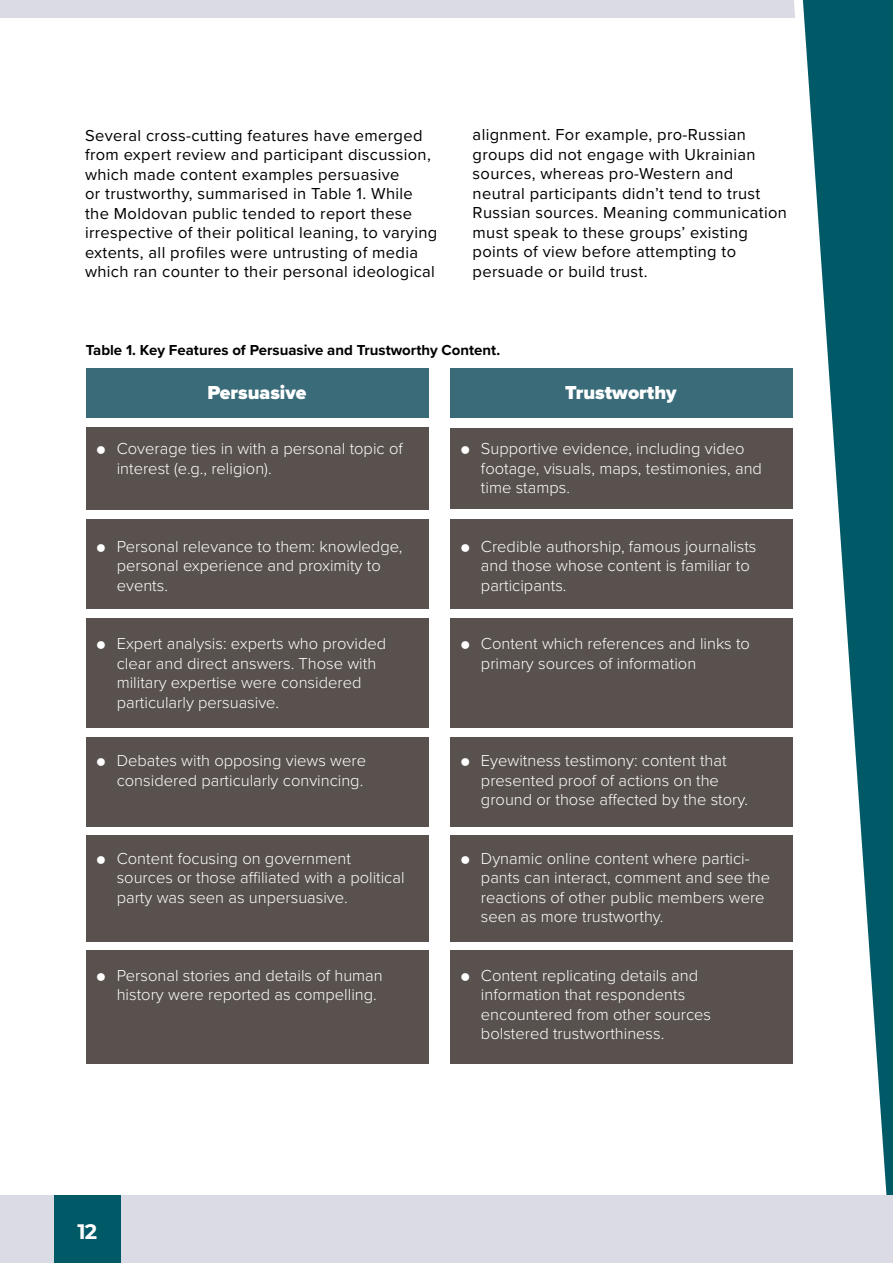
<style>
.page{position:relative;width:893px;height:1263px;background:#fff}
.page>*{position:absolute;margin:0;border:0;box-sizing:border-box;transform-origin:0 0}
.t1{font:700 21px "Montserrat";color:#fff}
.t2{font:900 19.5px "Proxima Nova";color:#fff}
.t3{font:300 16.5px/19.5px "Proxima Nova";color:#fff}
.t4{font:16.5px/19.5px "Proxima Nova";letter-spacing:.02em;color:#000}
.t5{font:700 15px "Proxima Nova";color:#000}
</style>
<div class="page">
<div style="left:0;top:0;width:893px;height:18px;background:#dadbe4"></div>
<svg style="left:794px;top:0;width:99px;height:1195px"></svg>
<div style="left:79px;top:361px;width:720px;height:683px;background:#fff"></div>
<div style="left:86px;top:368px;width:343px;height:50px;background:#396b79"></div>
<div style="left:450px;top:368px;width:343px;height:50px;background:#396b79"></div>
<div style="left:86px;top:428px;width:343px;height:82px;background:#58514d"></div>
<div style="left:450px;top:428px;width:343px;height:81px;background:#58514d"></div>
<div style="left:86px;top:519px;width:343px;height:89px;background:#58514d"></div>
<div style="left:450px;top:519px;width:343px;height:89px;background:#58514d"></div>
<div style="left:86px;top:618px;width:343px;height:109px;background:#58514d"></div>
<div style="left:450px;top:618px;width:343px;height:109px;background:#58514d"></div>
<div style="left:450px;top:737px;width:343px;height:89px;background:#58514d"></div>
<div style="left:86px;top:737px;width:343px;height:89px;background:#58514d"></div>
<div style="left:450px;top:835px;width:343px;height:106px;background:#58514d"></div>
<div style="left:86px;top:835px;width:343px;height:106px;background:#58514d"></div>
<div style="left:450px;top:951px;width:343px;height:113px;background:#58514d"></div>
<div style="left:86px;top:951px;width:343px;height:113px;background:#58514d"></div>
<div style="left:0;top:1195px;width:893px;height:68px;background:#dadbe4"></div>
<div style="left:54px;top:1195px;width:67px;height:68px;background:#005966"></div>
<p class="t4" style="left:85px;top:125px;width:354px">Several cross-cutting features have emerged from expert review and participant discussion, which made content examples persuasive<br>or trustworthy, summarised in Table 1. While the Moldovan public tended to report these irrespective of their political leaning, to varying extents, all profiles were untrusting of media which ran counter to their personal ideological</p>
<p class="t4" style="left:473px;top:124px;width:316px">alignment. For example, pro-Russian groups did not engage with Ukrainian sources, whereas pro-Western and neutral participants didn’t tend to trust Russian sources. Meaning communication must speak to these groups’ existing points of view before attempting to persuade or build trust.</p>
<p class="t5" style="left:86px;top:338px;width:416px">Table 1. Key Features of Persuasive and Trustworthy Content.</p>
<p class="t2" style="left:207px;top:378px;width:101px">Persuasive</p>
<p class="t2" style="left:565px;top:378px;width:113px">Trustworthy</p>
<p class="t3" style="left:117px;top:438px;width:288px;text-indent:-21px">⚫ Coverage ties in with a personal topic of interest (e.g., religion).</p>
<p class="t3" style="left:117px;top:535px;width:287px;text-indent:-21px">⚫ Personal relevance to them: knowledge, personal experience and proximity to events.</p>
<p class="t3" style="left:117px;top:633px;width:271px;text-indent:-21px">⚫ Expert analysis: experts who provided clear and direct answers. Those with military expertise were considered particularly persuasive.</p>
<p class="t3" style="left:95px;top:750px;width:272px;text-align:right">⚫ Debates with opposing views were considered particularly convincing.</p>
<p class="t3" style="left:117px;top:847px;width:289px;text-indent:-21px">⚫ Content focusing on government sources or those affiliated with a political party was seen as unpersuasive.</p>
<p class="t3" style="left:117px;top:964px;width:268px;text-indent:-21px">⚫ Personal stories and details of human history were reported as compelling.</p>
<p class="t3" style="left:481px;top:438px;width:283px;text-indent:-21px">⚫ Supportive evidence, including video footage, visuals, maps, testimonies, and time stamps.</p>
<p class="t3" style="left:481px;top:535px;width:277px;text-indent:-21px">⚫ Credible authorship, famous journalists and those whose content is familiar to participants.</p>
<p class="t3" style="left:481px;top:633px;width:271px;text-indent:-21px">⚫ Content which references and links to primary sources of information</p>
<p class="t3" style="left:481px;top:750px;width:269px;text-indent:-21px">⚫ Eyewitness testimony: content that presented proof of actions on the ground or those affected by the story.</p>
<p class="t3" style="left:481px;top:848px;width:291px;text-indent:-21px">⚫ Dynamic online content where partici&shy;pants can interact, comment and see the reactions of other public members were seen as more trustworthy.</p>
<p class="t3" style="left:481px;top:965px;width:232px;text-indent:-21px">⚫ Content replicating details and information that respondents encountered from other sources bolstered trustworthiness.</p>
<p class="t1" style="left:77px;top:1216px;width:21px">12</p>
</div>
